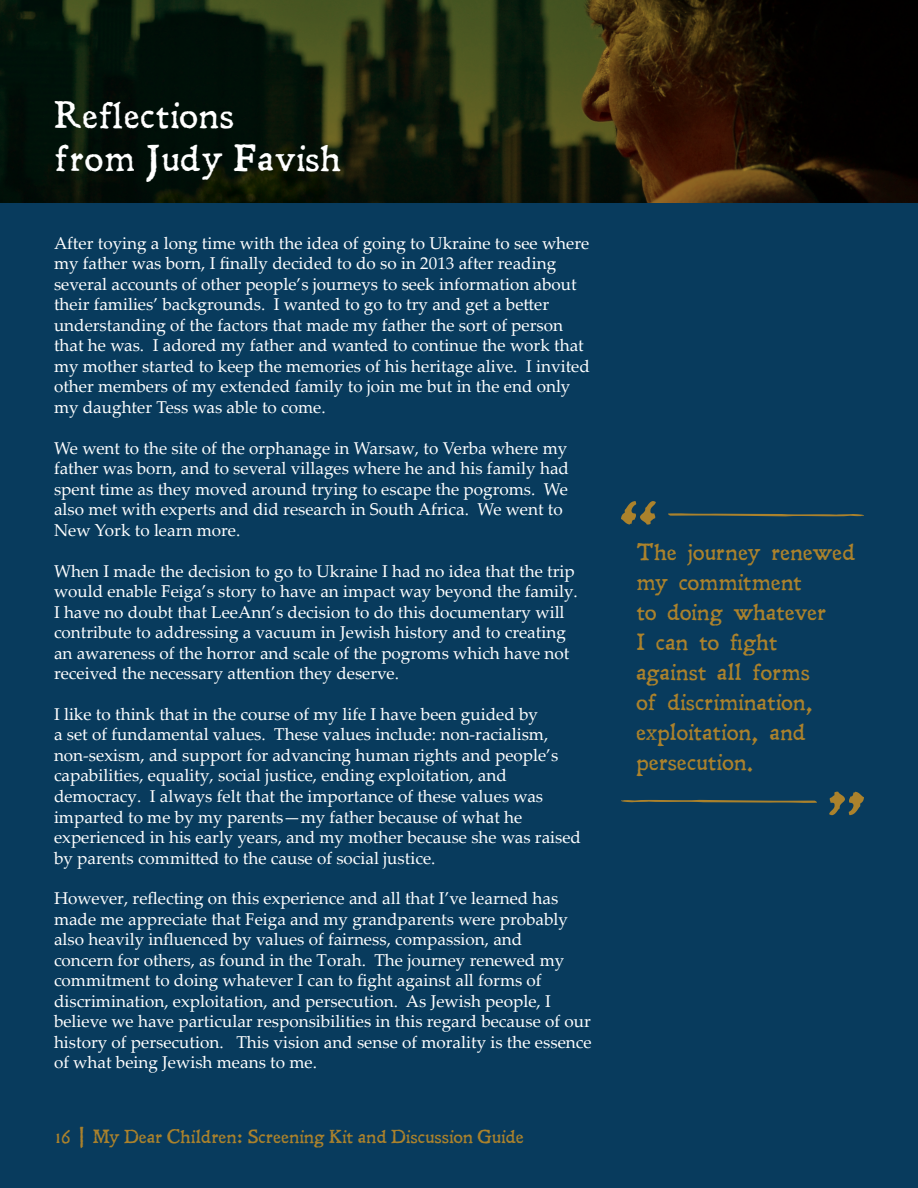
<style>
.page{position:relative;width:918px;height:1188px;background:#fff}
.page>*{position:absolute;margin:0;border:0;box-sizing:border-box;transform-origin:0 0}
.t1{font:36px/43.2px "Leander";color:#fff}
.t2{font:22.5px/30px "Leander";letter-spacing:-.02em;color:#ab822c}
.t3{font:18px "Leander";letter-spacing:-.01em;color:#ab822c}
.reflections{font:17.1px/20.5px "Palatino Linotype";color:#fff}
.s1{font-family:"Chalkduster"}
</style>
<div class="page">
<div style="left:0;top:202px;width:918px;height:986px;background:#083b5d"></div>
<svg style="left:0;top:0;width:918px;height:202px;background:#191b0a"></svg>
<svg style="left:621px;top:501px;width:35px;height:24px"></svg>
<svg style="left:668px;top:513px;width:196px;height:3px"></svg>
<svg style="left:829px;top:792px;width:35px;height:23px"></svg>
<svg style="left:621px;top:800px;width:196px;height:3px"></svg>
<h1 class="t1" style="left:54px;top:94px;width:289px">Reflections<br>from Judy Favish</h1>
<p class="reflections" style="left:54px;top:232px;width:537px">After toying a long time with the idea of going to Ukraine to see where my father was born, I finally decided to do so in 2013 after reading several accounts of other people’s journeys to seek information about their families’ backgrounds. I wanted to go to try and get a better understanding of the factors that made my father the sort of person that he was. I adored my father and wanted to continue the work that my mother started to keep the memories of his heritage alive. I invited other members of my extended family to join me but in the end only my daughter Tess was able to come.</p>
<p class="reflections" style="left:54px;top:437px;width:517px">We went to the site of the orphanage in Warsaw, to Verba where my father was born, and to several villages where he and his family had spent time as they moved around trying to escape the pogroms. We also met with experts and did research in South Africa. We went to New York to learn more.</p>
<p class="reflections" style="left:54px;top:560px;width:525px">When I made the decision to go to Ukraine I had no idea that the trip would enable Feiga’s story to have an impact way beyond the family.<br>I have no doubt that LeeAnn’s decision to do this documentary will contribute to addressing a vacuum in Jewish history and to creating an awareness of the horror and scale of the pogroms which have not received the necessary attention they deserve.</p>
<p class="reflections" style="left:54px;top:703px;width:529px">I like to think that in the course of my life I have been guided by<br>a set of fundamental values. These values include: non-racialism, non-sexism, and support for advancing human rights and people’s capabilities, equality, social justice, ending exploitation, and democracy. I always felt that the importance of these values was imparted to me by my parents—my father because of what he experienced in his early years, and my mother because she was raised by parents committed to the cause of social justice.</p>
<p class="reflections" style="left:54px;top:888px;width:539px">However, reflecting on this experience and all that I’ve learned has made me appreciate that Feiga and my grandparents were probably also heavily influenced by values of fairness, compassion, and<br>concern for others, as found in the Torah. The journey renewed my commitment to doing whatever I can to fight against all forms of discrimination, exploitation, and persecution. As Jewish people, I believe we have particular responsibilities in this regard because of our history of persecution. This vision and sense of morality is the essence of what being Jewish means to me.</p>
<p class="t3" style="left:54px;top:1126px;width:471px">16 <span class="s1">|</span> My Dear Children: Screening Kit and Discussion Guide</p>
<p class="t2" style="left:636px;top:537px;width:221px">The journey renewed my commitment<br>to doing whatever<br>I can to fight<br>against all forms<br>of discrimination, exploitation, and persecution.</p>
</div>
